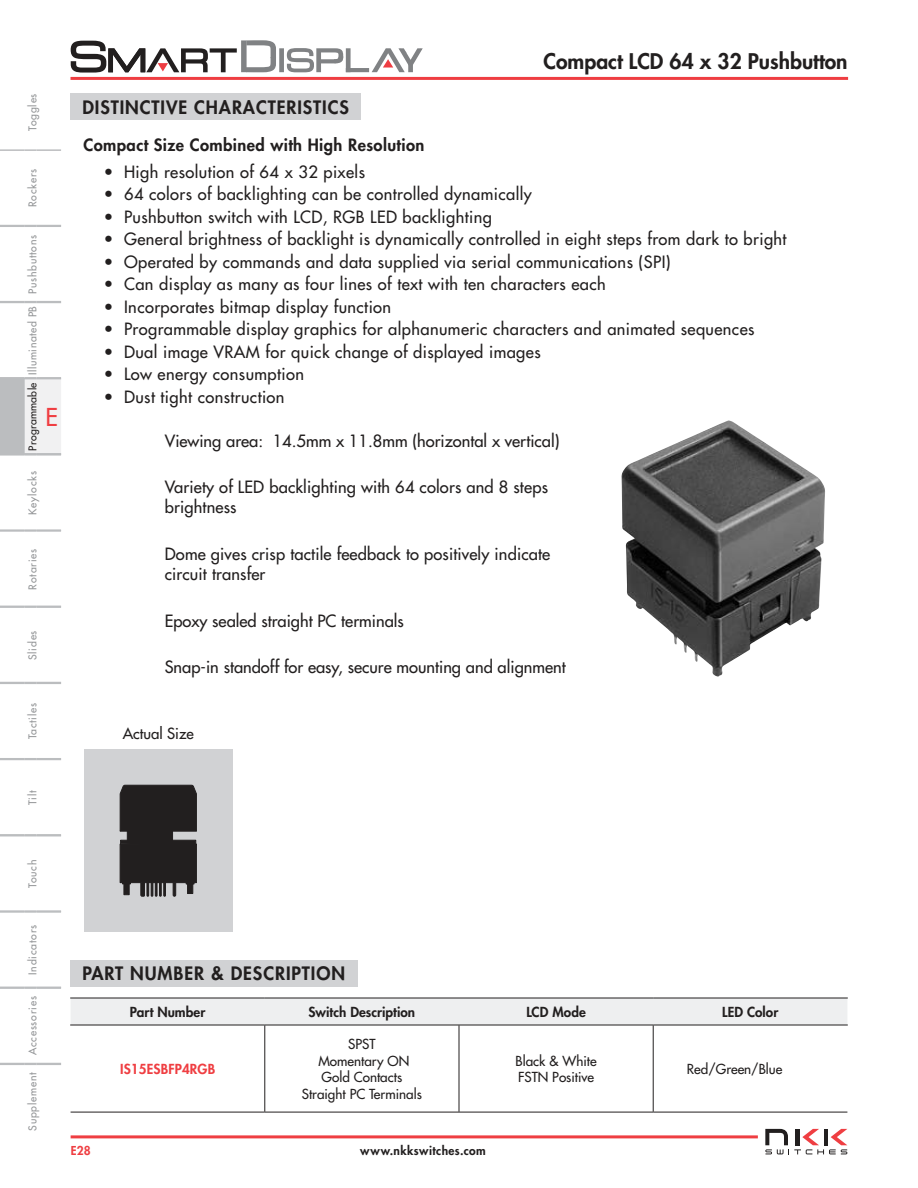
<style>
.page{position:relative;width:918px;height:1188px;background:#fff}
.page>*{position:absolute;margin:0;border:0;box-sizing:border-box;transform-origin:0 0}
.t1{font:500 24px "Futura Std";color:#ef3e42}
.t2{font:800 21px "Futura Std";color:#221f1f}
.t3{font:800 18px "Futura Std";letter-spacing:.05em;color:#221f1f}
.t4{font:500 16.5px/19.8px "Futura Std";letter-spacing:.025em;color:#221f1f}
.t5{font:500 16.5px "Futura Std";color:#221f1f}
.t6{font:800 16.5px "Futura Std";letter-spacing:.025em;color:#221f1f}
.t7{font:500 15px "Futura Std";color:#221f1f}
.t8{font:500 13.5px/16.5px "Futura Std";color:#221f1f;text-align:center}
.t9{font:800 13.5px "Futura Std";letter-spacing:.005em;color:#221f1f}
.t10{font:800 13.5px "Futura Std";letter-spacing:.01em;color:#ef3e42}
.t11{font:800 12px "Futura Std";letter-spacing:.035em;color:#221f1f}
.t12{font:800 12px "Futura Std";color:#ef3e42}
.t13{font:500 10.5px "Futura Std";letter-spacing:.075em;color:#939597}
.t14{font:500 10.5px "Futura Std";letter-spacing:.05em;color:#939597}
.t15{font:500 10.5px "Futura Std";letter-spacing:.025em;color:#221f1f}
</style>
<div class="page">
<hr style="left:71px;top:77px;width:777px;height:3px;background:#ef3e42">
<hr style="left:71px;top:1135px;width:687px;height:3px;background:#ef3e42">
<hr style="left:37px;top:911px;width:24px;height:2px;background:#bbbdbf">
<hr style="left:0;top:911px;width:25px;height:2px;background:#bbbdbf">
<svg style="left:25px;top:987px;width:12px;height:2px"></svg>
<hr style="left:37px;top:987px;width:24px;height:2px;background:#bbbdbf">
<hr style="left:0;top:987px;width:25px;height:2px;background:#bbbdbf">
<svg style="left:0;top:1063px;width:61px;height:2px"></svg>
<hr style="left:37px;top:529px;width:24px;height:2px;background:#bbbdbf">
<hr style="left:0;top:529px;width:25px;height:2px;background:#bbbdbf">
<svg style="left:25px;top:529px;width:12px;height:3px"></svg>
<hr style="left:37px;top:530px;width:24px;height:2px;background:#bbbdbf">
<hr style="left:0;top:530px;width:25px;height:2px;background:#bbbdbf">
<svg style="left:0;top:301px;width:61px;height:2px"></svg>
<svg style="left:25px;top:606px;width:12px;height:2px"></svg>
<hr style="left:37px;top:606px;width:24px;height:2px;background:#bbbdbf">
<hr style="left:0;top:606px;width:25px;height:2px;background:#bbbdbf">
<svg style="left:0;top:682px;width:61px;height:2px"></svg>
<svg style="left:0;top:377px;width:61px;height:79px"></svg>
<hr style="left:0;top:453px;width:25px;height:2px;background:#bbbdbf">
<svg style="left:25px;top:149px;width:12px;height:2px"></svg>
<hr style="left:37px;top:149px;width:24px;height:2px;background:#bbbdbf">
<hr style="left:0;top:149px;width:25px;height:2px;background:#bbbdbf">
<svg style="left:0;top:225px;width:61px;height:2px"></svg>
<svg style="left:25px;top:910px;width:12px;height:3px"></svg>
<hr style="left:37px;top:910px;width:24px;height:2px;background:#bbbdbf">
<hr style="left:0;top:910px;width:25px;height:2px;background:#bbbdbf">
<svg style="left:25px;top:834px;width:12px;height:2px"></svg>
<hr style="left:37px;top:834px;width:24px;height:2px;background:#bbbdbf">
<svg style="left:0;top:758px;width:61px;height:2px"></svg>
<hr style="left:0;top:834px;width:25px;height:2px;background:#bbbdbf">
<svg style="left:765px;top:1129px;width:82px;height:25px"></svg>
<svg style="left:71px;top:40px;width:352px;height:33px"></svg>
<div style="left:408px;top:60px;width:5px;height:12px;background:#808284"></div>
<div style="left:70px;top:93px;width:291px;height:27px;background:#d1d2d4"></div>
<div style="left:70px;top:960px;width:287px;height:27px;background:#d1d2d4"></div>
<div style="left:71px;top:999px;width:776px;height:26px;background:#eeeff0"></div>
<hr style="left:71px;top:1112px;width:194px;height:1px;background:#221f1f">
<hr style="left:653px;top:1112px;width:194px;height:1px;background:#221f1f">
<hr style="left:265px;top:1112px;width:194px;height:1px;background:#221f1f">
<hr style="left:459px;top:1112px;width:194px;height:1px;background:#221f1f">
<hr style="left:264px;top:1025px;width:1px;height:87px;background:#221f1f">
<hr style="left:459px;top:1025px;width:1px;height:87px;background:#221f1f">
<hr style="left:653px;top:1025px;width:1px;height:87px;background:#221f1f">
<hr style="left:70px;top:998px;width:195px;height:1px;background:#221f1f">
<hr style="left:265px;top:998px;width:194px;height:1px;background:#221f1f">
<hr style="left:459px;top:998px;width:194px;height:1px;background:#221f1f">
<hr style="left:653px;top:998px;width:195px;height:1px;background:#221f1f">
<hr style="left:70px;top:1025px;width:195px;height:1px;background:#221f1f">
<hr style="left:265px;top:1025px;width:194px;height:1px;background:#221f1f">
<hr style="left:459px;top:1025px;width:194px;height:1px;background:#221f1f">
<hr style="left:653px;top:1025px;width:195px;height:1px;background:#221f1f">
<div style="left:84px;top:750px;width:148px;height:182px;background:#d1d2d4"></div>
<svg style="left:120px;top:839px;width:77px;height:5px"></svg>
<div style="left:120px;top:785px;width:77px;height:47px;background:#221f1f"></div>
<div style="left:120px;top:844px;width:77px;height:39px;background:#221f1f"></div>
<div style="left:127px;top:830px;width:46px;height:11px;background:#221f1f"></div>
<svg style="left:124px;top:883px;width:6px;height:12px"></svg>
<div style="left:187px;top:884px;width:6px;height:10px;background:#221f1f"></div>
<svg style="left:172px;top:882px;width:4px;height:15px"></svg>
<svg style="left:140px;top:882px;width:26px;height:15px"></svg>
<img style="left:622px;top:421px;width:203px;height:256px">
<p class="t2" style="left:544px;top:51px;width:306px">Compact LCD 64 x 32 Pushbutton</p>
<p class="t13" style="left:27px;top:131px;width:39px;rotate:-90deg">Toggles</p>
<p class="t3" style="left:82px;top:98px;width:268px">DISTINCTIVE CHARACTERISTICS</p>
<p class="t6" style="left:83px;top:136px;width:343px">Compact Size Combined with High Resolution</p>
<p class="t4" style="left:104px;top:163px;width:263px">• High resolution of 64 x 32 pixels</p>
<p class="t4" style="left:104px;top:185px;width:430px">• 64 colors of backlighting can be controlled dynamically</p>
<p class="t4" style="left:104px;top:208px;width:390px">• Pushbutton switch with LCD, RGB LED backlighting</p>
<p class="t4" style="left:104px;top:230px;width:684px">• General brightness of backlight is dynamically controlled in eight steps from dark to bright</p>
<p class="t4" style="left:104px;top:253px;width:569px">• Operated by commands and data supplied via serial communications (SPI)</p>
<p class="t4" style="left:104px;top:275px;width:504px">• Can display as many as four lines of text with ten characters each</p>
<p class="t4" style="left:104px;top:298px;width:289px">• Incorporates bitmap display function</p>
<p class="t4" style="left:104px;top:320px;width:652px">• Programmable display graphics for alphanumeric characters and animated sequences</p>
<p class="t4" style="left:104px;top:343px;width:438px">• Dual image VRAM for quick change of displayed images</p>
<p class="t4" style="left:104px;top:365px;width:202px">• Low energy consumption</p>
<p class="t4" style="left:104px;top:388px;width:182px">• Dust tight construction</p>
<p class="t5" style="left:165px;top:432px;width:396px">Viewing area: 14.5mm x 11.8mm (horizontal x vertical)</p>
<p class="t4" style="left:165px;top:479px;width:385px">Variety of LED backlighting with 64 colors and 8 steps brightness</p>
<p class="t4" style="left:165px;top:545px;width:387px">Dome gives crisp tactile feedback to positively indicate circuit transfer</p>
<p class="t5" style="left:165px;top:612px;width:241px">Epoxy sealed straight PC terminals</p>
<p class="t5" style="left:165px;top:659px;width:402px">Snap-in standoff for easy, secure mounting and alignment</p>
<p class="t13" style="left:28px;top:207px;width:40px;rotate:-90deg">Rockers</p>
<p class="t13" style="left:27px;top:294px;width:61px;rotate:-90deg">Pushbuttons</p>
<p class="t14" style="left:27px;top:375px;width:70px;rotate:-90deg">Illuminated PB</p>
<p class="t15" style="left:28px;top:451px;width:70px;rotate:-90deg">Programmable</p>
<h1 class="t1" style="left:46px;top:405px;width:14px">E</h1>
<p class="t13" style="left:27px;top:515px;width:45px;rotate:-90deg">Keylocks</p>
<p class="t13" style="left:27px;top:590px;width:42px;rotate:-90deg">Rotaries</p>
<p class="t13" style="left:27px;top:660px;width:31px;rotate:-90deg">Slides</p>
<p class="t13" style="left:27px;top:739px;width:38px;rotate:-90deg">Tactiles</p>
<p class="t13" style="left:27px;top:805px;width:16px;rotate:-90deg">Tilt</p>
<p class="t13" style="left:27px;top:888px;width:30px;rotate:-90deg">Touch</p>
<p class="t13" style="left:27px;top:975px;width:51px;rotate:-90deg">Indicators</p>
<p class="t13" style="left:28px;top:1055px;width:60px;rotate:-90deg">Accessories</p>
<p class="t13" style="left:28px;top:1131px;width:60px;rotate:-90deg">Supplement</p>
<p class="t7" style="left:123px;top:726px;width:73px">Actual Size</p>
<p class="t3" style="left:83px;top:965px;width:264px">PART NUMBER &amp; DESCRIPTION</p>
<p class="t9" style="left:130px;top:1005px;width:77px">Part Number</p>
<p class="t9" style="left:309px;top:1005px;width:108px">Switch Description</p>
<p class="t9" style="left:526px;top:1005px;width:61px">LCD Mode</p>
<p class="t9" style="left:722px;top:1005px;width:57px">LED Color</p>
<p class="t10" style="left:120px;top:1063px;width:97px">IS15ESBFP4RGB</p>
<p class="t8" style="left:302px;top:1037px;width:122px">SPST<br>Momentary ON<br>Gold Contacts<br>Straight PC Terminals</p>
<p class="t12" style="left:71px;top:1144px;width:21px">E28</p>
<p class="t11" style="left:360px;top:1144px;width:127px">www.nkkswitches.com</p>
<p class="t8" style="left:515px;top:1053px;width:83px;text-align:left">Black &amp; White<br>FSTN Positive</p>
<p class="t8" style="left:687px;top:1062px;width:97px">Red/Green/Blue</p>
</div>
